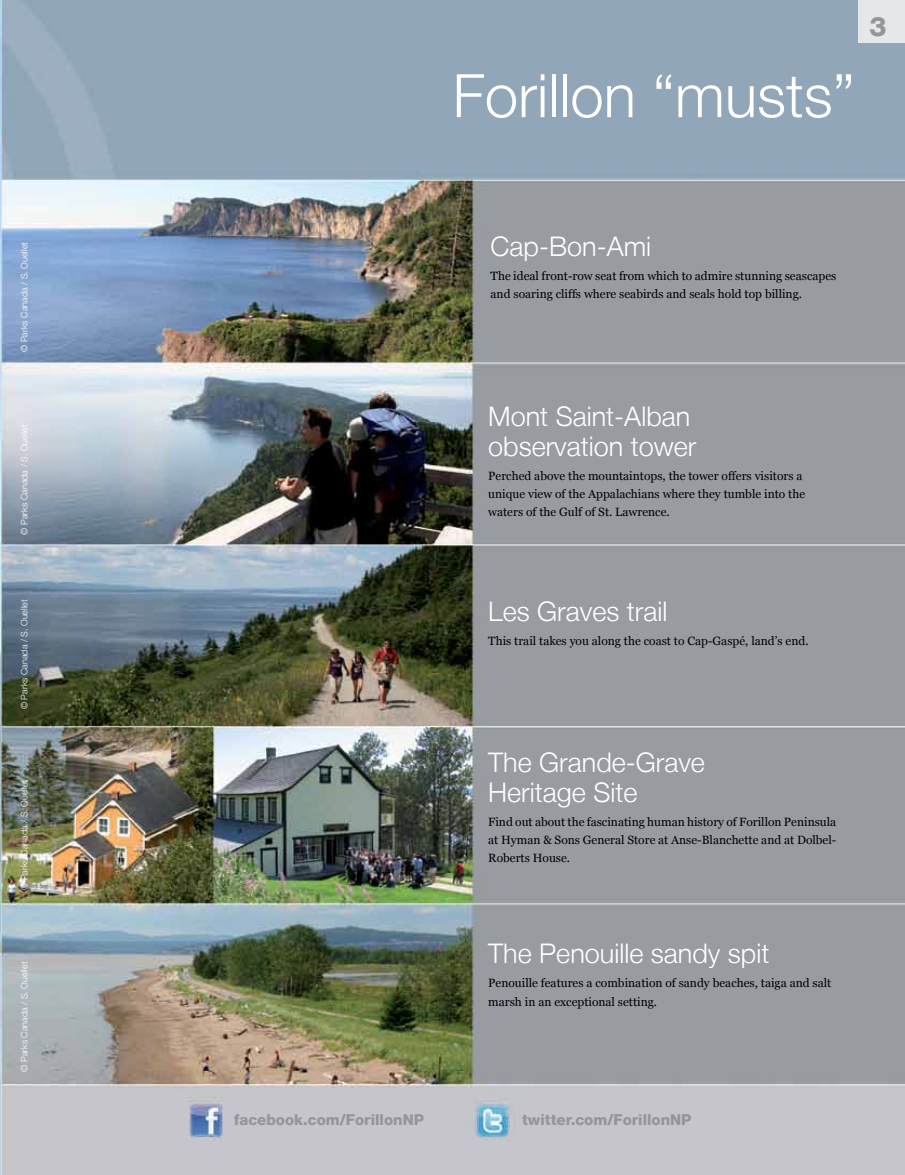
<style>
.page{position:relative;width:905px;height:1175px;background:#fff}
.page>*{position:absolute;margin:0;border:0;box-sizing:border-box;transform-origin:0 0}
.t1{font:300 60px "Helvetica Neue LT";color:#fff}
.t2{font:300 27px/30px "Helvetica Neue LT";color:#fff}
.t3{font:800 27px "Helvetica Neue LT";color:#939598}
.t4{font:800 15px "Helvetica Neue LT";color:#939598}
.t5{font:12px/18px "Georgia";color:#000}
.t6{font:300 9px "Helvetica Neue LT Std";color:#fff}
</style>
<div class="page">
<img style="left:0;top:0;width:904px;height:1174px">
<div style="left:858px;top:0;width:46px;height:43px;background:#e6e7e8"></div>
<p class="t6" style="left:19px;top:352px;width:112px;rotate:-90deg">© Parks Canada / S. Ouellet</p>
<p class="t6" style="left:19px;top:534px;width:112px;rotate:-90deg">© Parks Canada / S. Ouellet</p>
<p class="t6" style="left:19px;top:709px;width:112px;rotate:-90deg">© Parks Canada / S. Ouellet</p>
<p class="t6" style="left:19px;top:890px;width:112px;rotate:-90deg">© Parks Canada / S. Ouellet</p>
<p class="t6" style="left:19px;top:1071px;width:112px;rotate:-90deg">© Parks Canada / S. Ouellet</p>
<h1 class="t1" style="left:452px;top:59px;width:404px">Forillon “musts”</h1>
<h2 class="t3" style="left:869px;top:10px;width:19px">3</h2>
<h2 class="t2" style="left:490px;top:231px;width:162px">Cap-Bon-Ami</h2>
<p class="t5" style="left:490px;top:267px;width:347px">The ideal front-row seat from which to admire stunning seascapes and soaring cliffs where seabirds and seals hold top billing.</p>
<h2 class="t2" style="left:488px;top:401px;width:210px">Mont Saint-Alban observation tower</h2>
<p class="t5" style="left:488px;top:467px;width:318px">Perched above the mountaintops, the tower offers visitors a unique view of the Appalachians where they tumble into the waters of the Gulf of St. Lawrence.</p>
<h2 class="t2" style="left:488px;top:596px;width:181px">Les Graves trail</h2>
<p class="t5" style="left:488px;top:632px;width:322px">This trail takes you along the coast to Cap-Gaspé, land’s end.</p>
<h2 class="t2" style="left:488px;top:747px;width:218px">The Grande-Grave<br>Heritage Site</h2>
<p class="t5" style="left:488px;top:813px;width:349px;text-align:justify">Find out about the fascinating human history of Forillon Peninsula at Hyman &amp; Sons General Store at Anse-Blanchette and at Dolbel-Roberts House.</p>
<h2 class="t2" style="left:488px;top:938px;width:283px">The Penouille sandy spit</h2>
<p class="t5" style="left:488px;top:974px;width:344px">Penouille features a combination of sandy beaches, taiga and salt marsh in an exceptional setting.</p>
<p class="t4" style="left:234px;top:1110px;width:192px">facebook.com/ForillonNP</p>
<p class="t4" style="left:522px;top:1110px;width:171px">twitter.com/ForillonNP</p>
</div>
